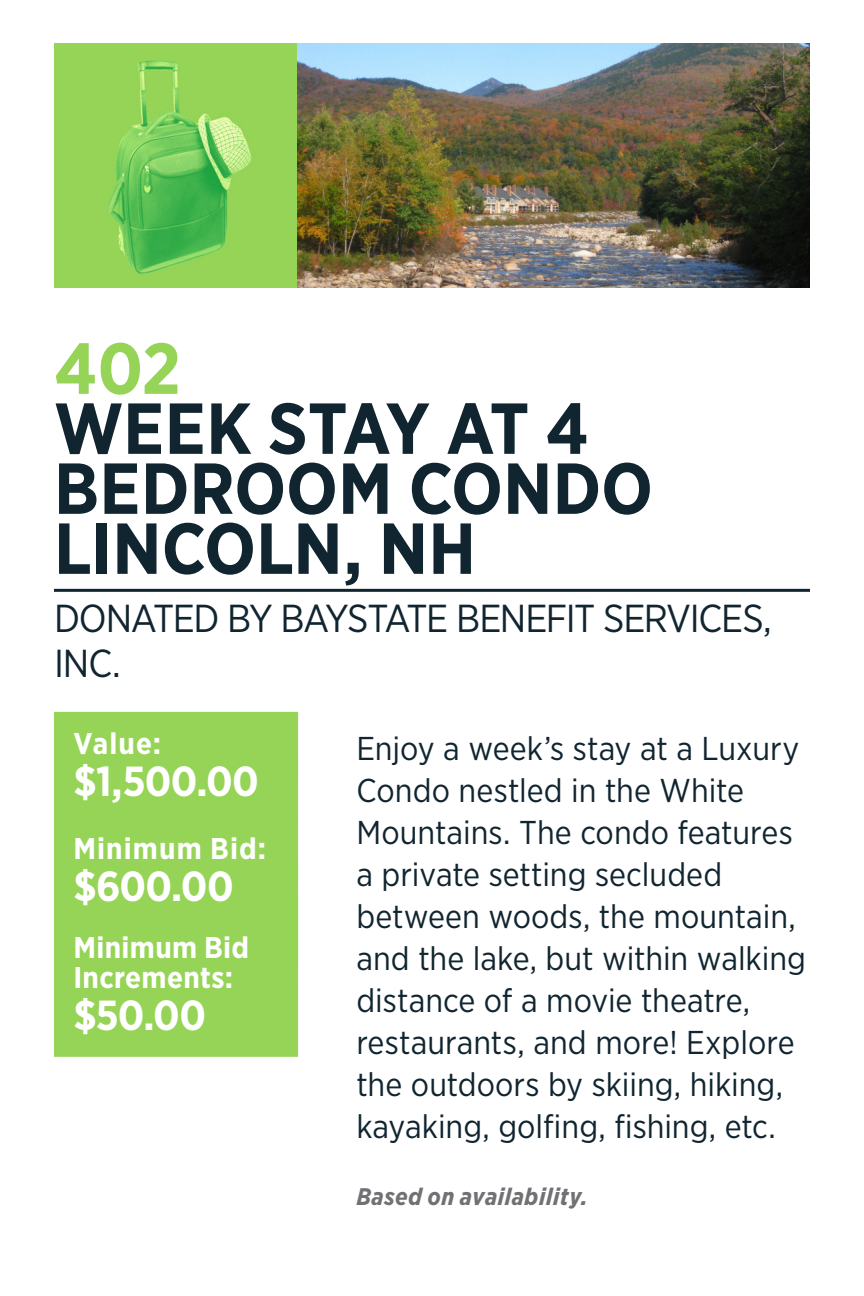
<style>
.page{position:relative;width:864px;height:1296px;background:#fff}
.page>*{position:absolute;margin:0;border:0;box-sizing:border-box;transform-origin:0 0}
.t1{font:700 72px/60px "Gotham Narrow";color:#112530}
.t2{font:700 72px "Gotham Narrow";color:#96d457}
.t3{font:700 42px "Gotham Narrow";letter-spacing:-.015em;color:#fff}
.t4{font:39px/45px "Gotham Narrow";letter-spacing:-.035em;color:#112530}
.t5{font:33px/42px "Gotham Narrow";color:#112530}
.t6{font:700 30px/30px "Gotham Narrow";letter-spacing:.015em;color:#fff}
.t7{font:700 30px "Gotham Narrow";letter-spacing:.04em;color:#fff}
.t8{font:italic 700 24px "Gotham Narrow";letter-spacing:.02em;color:#717074}
</style>
<div class="page">
<img style="left:54px;top:43px;width:756px;height:244px">
<hr style="left:54px;top:589px;width:756px;height:3px;background:#112530">
<div style="left:54px;top:712px;width:244px;height:69px;background:#96d457"></div>
<div style="left:54px;top:754px;width:244px;height:69px;background:#96d457"></div>
<div style="left:54px;top:817px;width:244px;height:69px;background:#96d457"></div>
<div style="left:54px;top:857px;width:244px;height:111px;background:#96d457"></div>
<div style="left:54px;top:893px;width:244px;height:105px;background:#96d457"></div>
<div style="left:54px;top:988px;width:244px;height:69px;background:#96d457"></div>
<p class="t2" style="left:54px;top:322px;width:128px">402</p>
<p class="t1" style="left:54px;top:398px;width:601px">WEEK STAY AT 4<br>BEDROOM CONDO<br>LINCOLN, NH</p>
<p class="t4" style="left:54px;top:595px;width:719px">DONATED BY BAYSTATE BENEFIT SERVICES,<br>INC.</p>
<p class="t6" style="left:73px;top:728px;width:89px">Value:</p>
<p class="t3" style="left:73px;top:754px;width:187px">$1,500.00</p>
<p class="t7" style="left:73px;top:829px;width:194px">Minimum Bid:</p>
<p class="t3" style="left:73px;top:859px;width:162px">$600.00</p>
<p class="t6" style="left:73px;top:932px;width:177px">Minimum Bid<br>Increments:</p>
<p class="t3" style="left:73px;top:988px;width:134px">$50.00</p>
<p class="t5" style="left:356px;top:727px;width:451px">Enjoy a week’s stay at a Luxury<br>Condo nestled in the White<br>Mountains. The condo features a private setting secluded between woods, the mountain, and the lake, but within walking distance of a movie theatre, restaurants, and more! Explore the outdoors by skiing, hiking, kayaking, golfing, fishing, etc.</p>
<p class="t8" style="left:356px;top:1181px;width:233px">Based on availability.</p>
</div>
